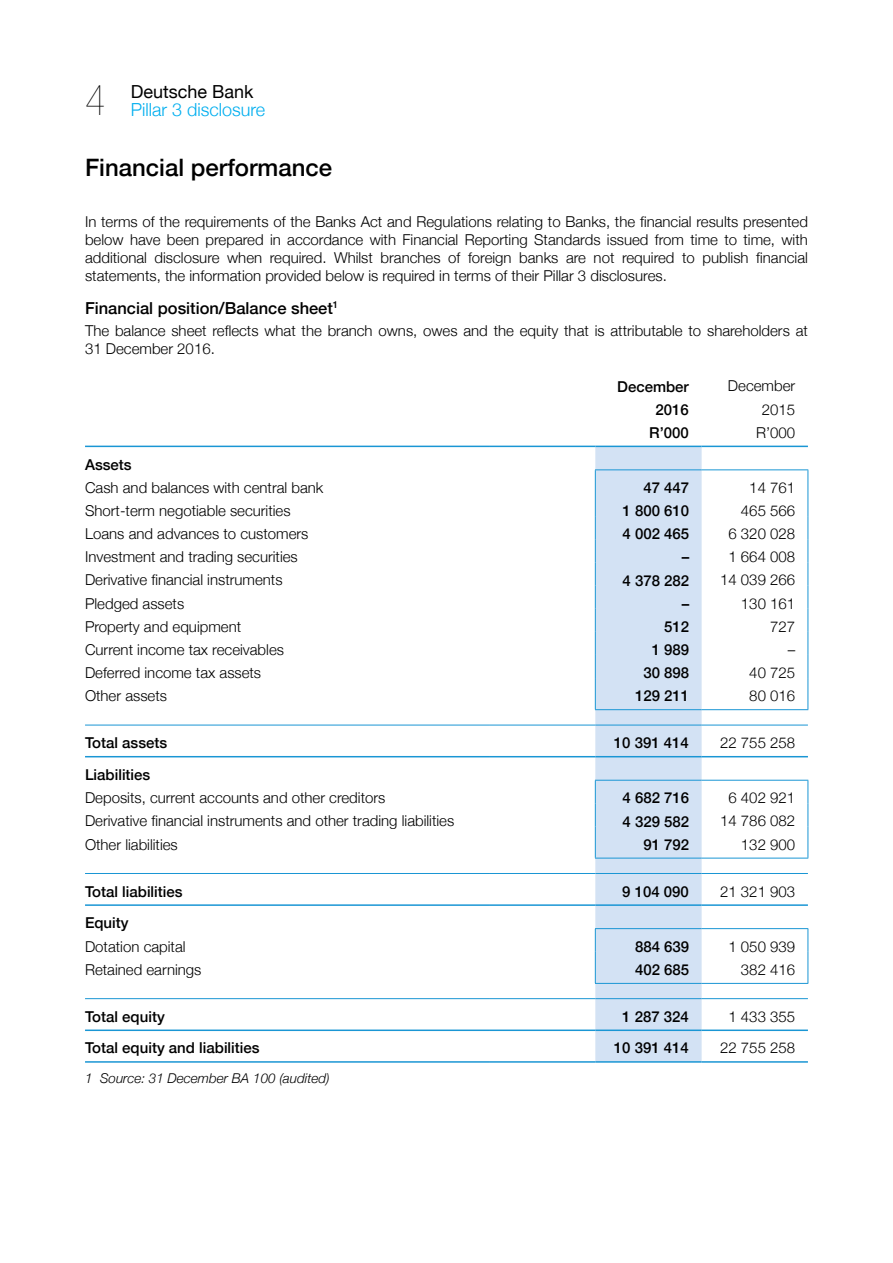
<style>
.page{position:relative;width:893px;height:1263px;background:#fff}
.page>*{position:absolute;margin:0;border:0;box-sizing:border-box;transform-origin:0 0}
.t1{font:200 condensed 42px "Helvetica Neue LT Std";color:#000}
.t2{font:500 24px "Helvetica Neue";color:#000}
.t3{font:300 18px "Helvetica Neue";color:#00aeef}
.t4{font:18px "Helvetica Neue";color:#000}
.t5{font:500 16.5px "Helvetica Neue";color:#000}
.t6{font:300 15px/18px "Helvetica Neue";color:#000;text-align:justify}
.t7{font:500 15px "Helvetica Neue";color:#000}
.t8{font:italic 300 13.5px "Helvetica Neue";color:#000}
</style>
<div class="page">
<div style="left:595px;top:447px;width:107px;height:614px;background:#d3e2f4"></div>
<hr style="left:85px;top:998px;width:404px;height:1px;background:#1a96d4">
<hr style="left:489px;top:998px;width:106px;height:1px;background:#1a96d4">
<hr style="left:595px;top:998px;width:107px;height:1px;background:#1a96d4">
<hr style="left:702px;top:998px;width:106px;height:1px;background:#1a96d4">
<hr style="left:85px;top:446px;width:404px;height:1px;background:#1a96d4">
<hr style="left:489px;top:446px;width:106px;height:1px;background:#1a96d4">
<hr style="left:595px;top:446px;width:107px;height:1px;background:#1a96d4">
<hr style="left:702px;top:446px;width:106px;height:1px;background:#1a96d4">
<hr style="left:595px;top:469px;width:107px;height:1px;background:#1a96d4">
<hr style="left:702px;top:469px;width:106px;height:1px;background:#1a96d4">
<svg style="left:595px;top:470px;width:1px;height:208px"></svg>
<svg style="left:807px;top:470px;width:1px;height:208px"></svg>
<hr style="left:595px;top:678px;width:1px;height:31px;background:#1a96d4">
<hr style="left:807px;top:678px;width:1px;height:31px;background:#1a96d4">
<hr style="left:595px;top:709px;width:107px;height:1px;background:#1a96d4">
<hr style="left:702px;top:709px;width:106px;height:1px;background:#1a96d4">
<hr style="left:85px;top:725px;width:404px;height:1px;background:#1a96d4">
<hr style="left:489px;top:725px;width:106px;height:1px;background:#1a96d4">
<hr style="left:595px;top:725px;width:107px;height:1px;background:#1a96d4">
<hr style="left:702px;top:725px;width:106px;height:1px;background:#1a96d4">
<hr style="left:85px;top:756px;width:404px;height:1px;background:#1a96d4">
<hr style="left:489px;top:756px;width:106px;height:1px;background:#1a96d4">
<hr style="left:595px;top:756px;width:107px;height:1px;background:#1a96d4">
<hr style="left:702px;top:756px;width:106px;height:1px;background:#1a96d4">
<hr style="left:85px;top:873px;width:404px;height:1px;background:#1a96d4">
<hr style="left:489px;top:873px;width:106px;height:1px;background:#1a96d4">
<hr style="left:595px;top:873px;width:107px;height:1px;background:#1a96d4">
<hr style="left:702px;top:873px;width:106px;height:1px;background:#1a96d4">
<hr style="left:85px;top:904px;width:404px;height:2px;background:#1a96d4">
<hr style="left:489px;top:904px;width:106px;height:2px;background:#1a96d4">
<hr style="left:595px;top:904px;width:107px;height:2px;background:#1a96d4">
<hr style="left:702px;top:904px;width:106px;height:2px;background:#1a96d4">
<hr style="left:85px;top:1061px;width:404px;height:2px;background:#1a96d4">
<hr style="left:489px;top:1061px;width:106px;height:2px;background:#1a96d4">
<hr style="left:595px;top:1061px;width:107px;height:2px;background:#1a96d4">
<hr style="left:702px;top:1061px;width:106px;height:2px;background:#1a96d4">
<hr style="left:595px;top:780px;width:107px;height:1px;background:#1a96d4">
<hr style="left:702px;top:780px;width:106px;height:1px;background:#1a96d4">
<svg style="left:595px;top:780px;width:1px;height:46px"></svg>
<svg style="left:807px;top:780px;width:1px;height:46px"></svg>
<hr style="left:595px;top:826px;width:1px;height:32px;background:#1a96d4">
<hr style="left:807px;top:826px;width:1px;height:32px;background:#1a96d4">
<hr style="left:595px;top:858px;width:107px;height:1px;background:#1a96d4">
<hr style="left:702px;top:858px;width:106px;height:1px;background:#1a96d4">
<hr style="left:85px;top:1029px;width:404px;height:2px;background:#1a96d4">
<hr style="left:489px;top:1029px;width:106px;height:2px;background:#1a96d4">
<hr style="left:595px;top:1029px;width:107px;height:2px;background:#1a96d4">
<hr style="left:702px;top:1029px;width:106px;height:2px;background:#1a96d4">
<hr style="left:595px;top:928px;width:107px;height:1px;background:#1a96d4">
<svg style="left:595px;top:929px;width:1px;height:23px"></svg>
<hr style="left:702px;top:928px;width:106px;height:1px;background:#1a96d4">
<svg style="left:807px;top:929px;width:1px;height:23px"></svg>
<hr style="left:595px;top:952px;width:1px;height:31px;background:#1a96d4">
<hr style="left:807px;top:952px;width:1px;height:31px;background:#1a96d4">
<hr style="left:595px;top:983px;width:107px;height:1px;background:#1a96d4">
<hr style="left:702px;top:983px;width:106px;height:1px;background:#1a96d4">
<h1 class="t1" style="left:85px;top:77px;width:22px">4</h1>
<p class="t4" style="left:131px;top:79px;width:124px">Deutsche Bank</p>
<p class="t3" style="left:131px;top:95px;width:136px">Pillar 3 disclosure</p>
<h2 class="t2" style="left:85px;top:148px;width:249px">Financial performance</h2>
<p class="t6" style="left:85px;top:212px;width:724px">In terms of the requirements of the Banks Act and Regulations relating to Banks, the financial results presented below have been prepared in accordance with Financial Reporting Standards issued from time to time, with additional disclosure when required. Whilst branches of foreign banks are not required to publish financial statements, the information provided below is required in terms of their Pillar 3 disclosures.</p>
<p class="t5" style="left:85px;top:295px;width:255px">Financial position/Balance sheet<sup>1</sup></p>
<p class="t6" style="left:85px;top:320px;width:724px">The balance sheet reflects what the branch owns, owes and the equity that is attributable to shareholders at<br>31 December 2016.</p>
<p class="t7" style="left:617px;top:374px;width:73px">December</p>
<p class="t6" style="left:728px;top:376px;width:69px">December</p>
<p class="t7" style="left:655px;top:397px;width:35px">2016</p>
<p class="t6" style="left:762px;top:399px;width:35px">2015</p>
<p class="t7" style="left:649px;top:420px;width:41px">R’000</p>
<p class="t6" style="left:756px;top:422px;width:41px">R’000</p>
<p class="t7" style="left:85px;top:452px;width:48px">Assets</p>
<p class="t6" style="left:85px;top:477px;width:240px">Cash and balances with central bank</p>
<p class="t7" style="left:643px;top:476px;width:47px">47 447</p>
<p class="t6" style="left:749px;top:477px;width:47px">14 761</p>
<p class="t6" style="left:85px;top:501px;width:207px">Short-term negotiable securities</p>
<p class="t7" style="left:622px;top:499px;width:68px">1 800 610</p>
<p class="t6" style="left:741px;top:501px;width:56px">465 566</p>
<p class="t6" style="left:85px;top:524px;width:225px">Loans and advances to customers</p>
<p class="t7" style="left:622px;top:522px;width:68px">4 002 465</p>
<p class="t6" style="left:728px;top:524px;width:68px">6 320 028</p>
<p class="t6" style="left:85px;top:547px;width:214px">Investment and trading securities</p>
<p class="t7" style="left:682px;top:545px;width:9px">–</p>
<p class="t6" style="left:728px;top:547px;width:68px">1 664 008</p>
<p class="t6" style="left:85px;top:570px;width:199px">Derivative financial instruments</p>
<p class="t7" style="left:622px;top:568px;width:68px">4 378 282</p>
<p class="t6" style="left:720px;top:570px;width:77px">14 039 266</p>
<p class="t6" style="left:85px;top:593px;width:101px">Pledged assets</p>
<p class="t7" style="left:682px;top:591px;width:9px">–</p>
<p class="t6" style="left:741px;top:593px;width:56px">130 161</p>
<p class="t6" style="left:85px;top:616px;width:158px">Property and equipment</p>
<p class="t7" style="left:664px;top:614px;width:27px">512</p>
<p class="t6" style="left:770px;top:616px;width:27px">727</p>
<p class="t6" style="left:85px;top:639px;width:200px">Current income tax receivables</p>
<p class="t7" style="left:652px;top:637px;width:39px">1 989</p>
<p class="t6" style="left:788px;top:639px;width:9px">–</p>
<p class="t6" style="left:85px;top:662px;width:178px">Deferred income tax assets</p>
<p class="t7" style="left:643px;top:661px;width:47px">30 898</p>
<p class="t6" style="left:749px;top:662px;width:47px">40 725</p>
<p class="t6" style="left:85px;top:686px;width:83px">Other assets</p>
<p class="t7" style="left:635px;top:684px;width:56px">129 211</p>
<p class="t6" style="left:749px;top:686px;width:47px">80 016</p>
<p class="t7" style="left:85px;top:731px;width:84px">Total assets</p>
<p class="t7" style="left:614px;top:731px;width:77px">10 391 414</p>
<p class="t6" style="left:720px;top:733px;width:77px">22 755 258</p>
<p class="t7" style="left:85px;top:762px;width:67px">Liabilities</p>
<p class="t6" style="left:85px;top:788px;width:302px">Deposits, current accounts and other creditors</p>
<p class="t7" style="left:622px;top:786px;width:68px">4 682 716</p>
<p class="t6" style="left:728px;top:788px;width:68px">6 402 921</p>
<p class="t6" style="left:85px;top:811px;width:371px">Derivative financial instruments and other trading liabilities</p>
<p class="t7" style="left:622px;top:809px;width:68px">4 329 582</p>
<p class="t6" style="left:720px;top:811px;width:77px">14 786 082</p>
<p class="t6" style="left:85px;top:834px;width:94px">Other liabilities</p>
<p class="t7" style="left:643px;top:832px;width:47px">91 792</p>
<p class="t6" style="left:741px;top:834px;width:56px">132 900</p>
<p class="t7" style="left:85px;top:879px;width:99px">Total liabilities</p>
<p class="t7" style="left:622px;top:879px;width:68px">9 104 090</p>
<p class="t6" style="left:720px;top:881px;width:77px">21 321 903</p>
<p class="t7" style="left:85px;top:911px;width:45px">Equity</p>
<p class="t6" style="left:85px;top:936px;width:102px">Dotation capital</p>
<p class="t7" style="left:635px;top:934px;width:56px">884 639</p>
<p class="t6" style="left:728px;top:936px;width:68px">1 050 939</p>
<p class="t6" style="left:85px;top:959px;width:118px">Retained earnings</p>
<p class="t7" style="left:635px;top:957px;width:56px">402 685</p>
<p class="t6" style="left:741px;top:959px;width:56px">382 416</p>
<p class="t7" style="left:85px;top:1004px;width:81px">Total equity</p>
<p class="t7" style="left:622px;top:1004px;width:68px">1 287 324</p>
<p class="t6" style="left:728px;top:1006px;width:68px">1 433 355</p>
<p class="t7" style="left:85px;top:1036px;width:176px">Total equity and liabilities</p>
<p class="t7" style="left:614px;top:1036px;width:77px">10 391 414</p>
<p class="t6" style="left:720px;top:1038px;width:77px">22 755 258</p>
<p class="t8" style="left:85px;top:1068px;width:246px">1 Source: 31 December BA 100 (audited)</p>
</div>
